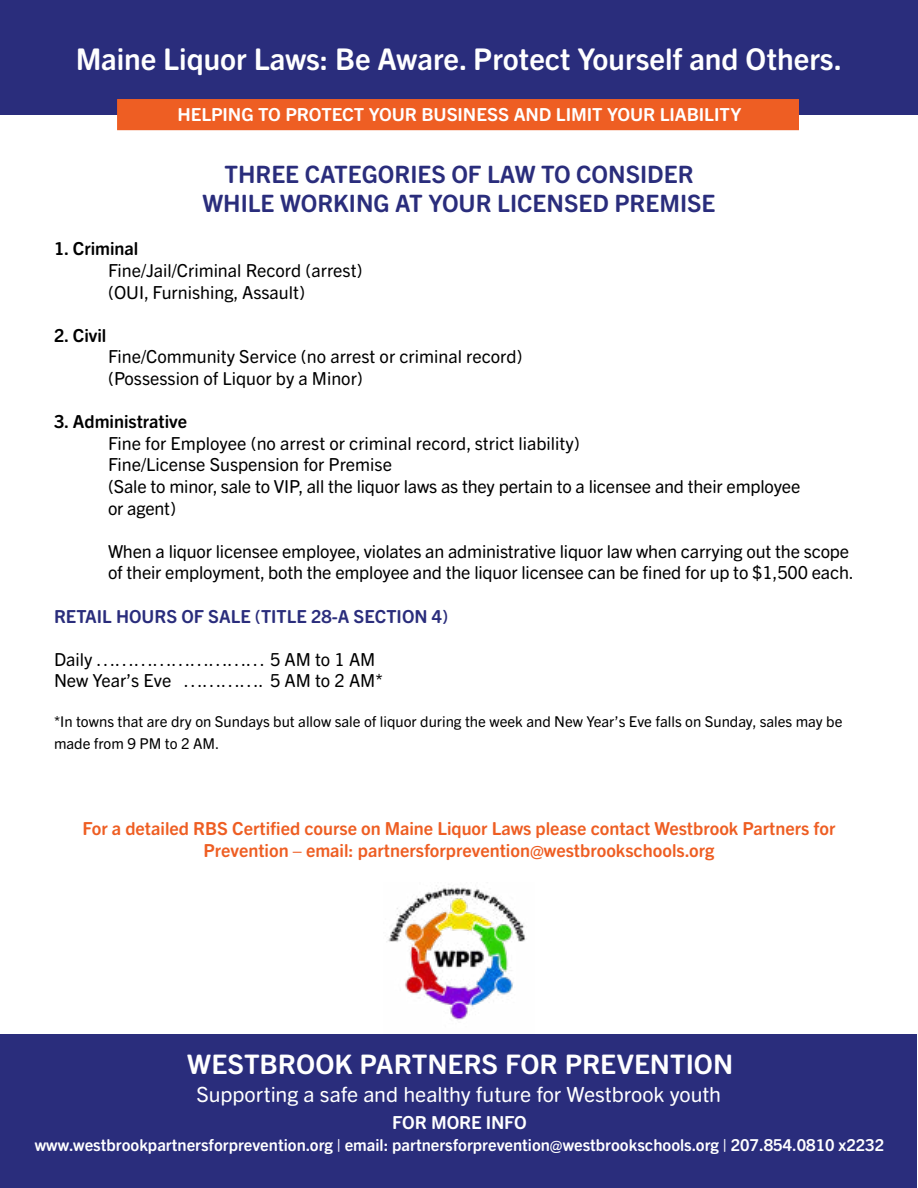
<style>
.page{position:relative;width:918px;height:1188px;background:#fff}
.page>*{position:absolute;margin:0;border:0;box-sizing:border-box;transform-origin:0 0}
.t1{font:700 30px "Trade Gothic Next SR Pro";color:#fff}
.t2{font:700 27px "Trade Gothic Next SR Pro";color:#fff}
.t3{font:700 24px/28.8px "Trade Gothic Next SR Pro";color:#2a2d7c;text-align:center}
.t4{font:21px "Trade Gothic Next SR Pro";letter-spacing:-.005em;color:#fff}
.t5{font:18px/21.6px "Trade Gothic Next SR Pro";letter-spacing:-.01em;color:#000}
.t6{font:700 18px/21.6px "Trade Gothic Next SR Pro";color:#ee5e23;text-align:center}
.t7{font:700 18px "Trade Gothic Next SR Pro";letter-spacing:-.005em;color:#fff}
.t8{font:700 18px "Trade Gothic Next SR Pro";color:#2a2d7c}
.t9{font:700 18px "Trade Gothic Next SR Pro";color:#000}
.t10{font:700 16.5px "Trade Gothic Next SR Pro";color:#fff}
.t11{font:15px/21.6px "Trade Gothic Next SR Pro";color:#000}
</style>
<div class="page">
<div style="left:0;top:1035px;width:917px;height:153px;background:#2a2d7c"></div>
<div style="left:0;top:1px;width:918px;height:114px;background:#2a2d7c"></div>
<div style="left:117px;top:99px;width:682px;height:31px;background:#ee5e23"></div>
<img style="left:388px;top:884px;width:138px;height:136px">
<h1 class="t1" style="left:76px;top:38px;width:768px">Maine Liquor Laws: Be Aware. Protect Yourself and Others.</h1>
<p class="t7" style="left:178px;top:101px;width:565px">HELPING TO PROTECT YOUR BUSINESS AND LIMIT YOUR LIABILITY</p>
<h3 class="t3" style="left:202px;top:159px;width:515px">THREE CATEGORIES OF LAW TO CONSIDER<br>WHILE WORKING AT YOUR LICENSED PREMISE</h3>
<p class="t9" style="left:54px;top:236px;width:86px">1. Criminal</p>
<p class="t5" style="left:108px;top:258px;width:256px">Fine/Jail/Criminal Record (arrest) (OUI, Furnishing, Assault)</p>
<p class="t9" style="left:54px;top:323px;width:54px">2. Civil</p>
<p class="t5" style="left:108px;top:345px;width:416px">Fine/Community Service (no arrest or criminal record) (Possession of Liquor by a Minor)</p>
<p class="t9" style="left:54px;top:409px;width:135px">3. Administrative</p>
<p class="t5" style="left:108px;top:431px;width:694px">Fine for Employee (no arrest or criminal record, strict liability)<br>Fine/License Suspension for Premise<br>(Sale to minor, sale to VIP, all the liquor laws as they pertain to a licensee and their employee or agent)</p>
<p class="t5" style="left:108px;top:539px;width:747px">When a liquor licensee employee, violates an administrative liquor law when carrying out the scope of their employment, both the employee and the liquor licensee can be fined for up to $1,500 each.</p>
<p class="t8" style="left:54px;top:603px;width:396px">RETAIL HOURS OF SALE (TITLE 28-A SECTION 4)</p>
<p class="t5" style="left:54px;top:647px;width:330px">Daily ……………………… 5 AM to 1 AM<br>New Year’s Eve …………. 5 AM to 2 AM*</p>
<p class="t11" style="left:54px;top:710px;width:790px">*In towns that are dry on Sundays but allow sale of liquor during the week and New Year’s Eve falls on Sunday, sales may be made from 9 PM to 2 AM.</p>
<p class="t6" style="left:83px;top:816px;width:754px">For a detailed RBS Certified course on Maine Liquor Laws please contact Westbrook Partners for<br>Prevention – email: partnersforprevention@westbrookschools.org</p>
<h2 class="t2" style="left:187px;top:1045px;width:547px">WESTBROOK PARTNERS FOR PREVENTION</h2>
<p class="t4" style="left:196px;top:1080px;width:526px">Supporting a safe and healthy future for Westbrook youth</p>
<p class="t7" style="left:392px;top:1110px;width:136px">FOR MORE INFO</p>
<p class="t10" style="left:35px;top:1133px;width:851px">www.westbrookpartnersforprevention.org | email: partnersforprevention@westbrookschools.org | 207.854.0810 x2232</p>
</div>
